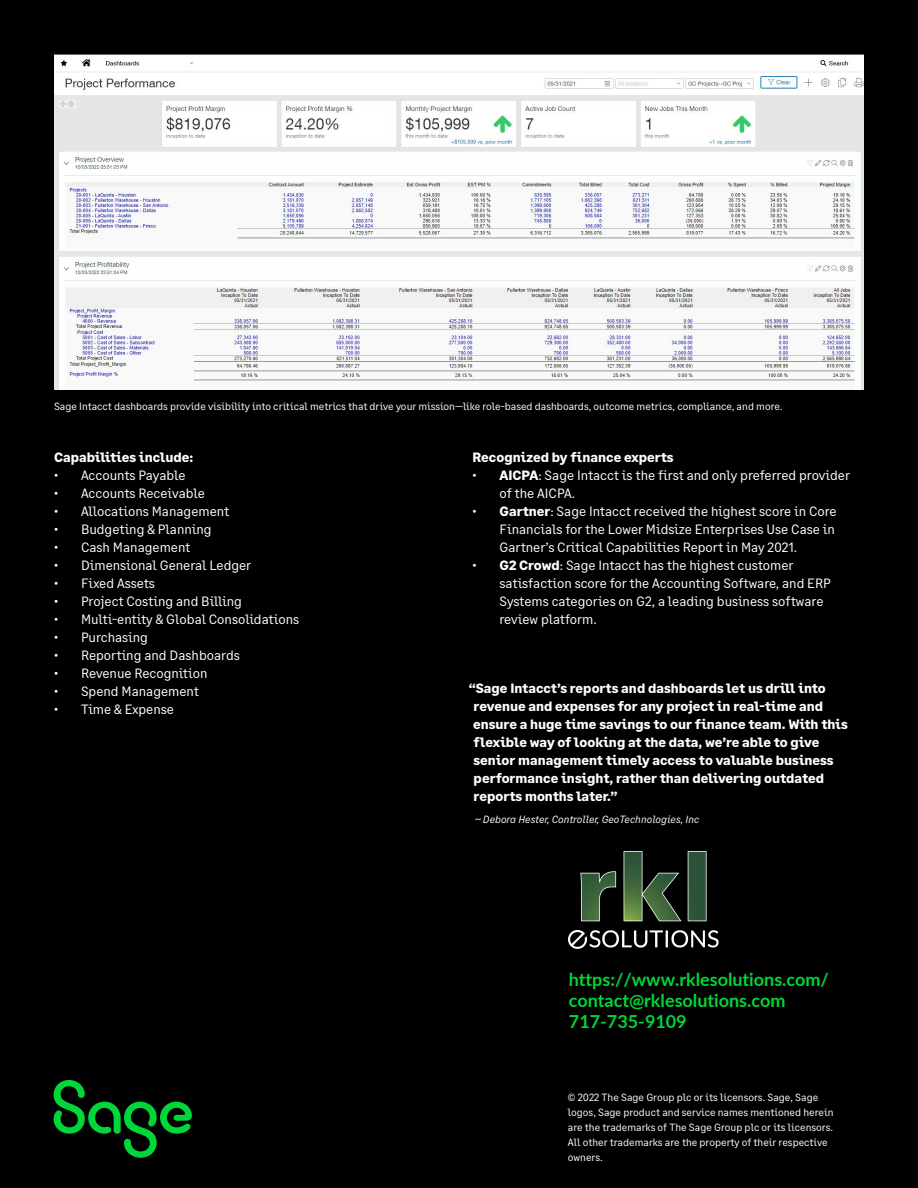
<style>
.page{position:relative;width:918px;height:1188px;background:#000}
.page>*{position:absolute;margin:0;border:0;box-sizing:border-box;transform-origin:0 0}
.t1{font:700 18px/21px "Lato";color:#00d639}
.t2{font:13.5px/18px "Sage Text";color:#fff}
.t3{font:700 13.5px/18px "Sage Text";color:#fff}
.t4{font:10.5px/15px "Sage Text";color:#fff}
.t5{font:italic 10.5px "Sage Text";color:#fff}
.s1{font-weight:700}
</style>
<div class="page">
<img style="left:54px;top:54px;width:810px;height:336px">
<svg style="left:54px;top:1080px;width:138px;height:78px"></svg>
<img style="left:568px;top:851px;width:151px;height:98px">
<p class="t4" style="left:54px;top:399px;width:730px">Sage Intacct dashboards provide visibility into critical metrics that drive your mission—like role-based dashboards, outcome metrics, compliance, and more.</p>
<p class="t3" style="left:54px;top:449px;width:141px">Capabilities include:</p>
<p class="t2" style="left:54px;top:467px;width:133px">• Accounts Payable</p>
<p class="t2" style="left:54px;top:485px;width:152px">• Accounts Receivable</p>
<p class="t2" style="left:54px;top:503px;width:177px">• Allocations Management</p>
<p class="t2" style="left:54px;top:521px;width:159px">• Budgeting &amp; Planning</p>
<p class="t2" style="left:54px;top:539px;width:138px">• Cash Management</p>
<p class="t2" style="left:54px;top:557px;width:199px">• Dimensional General Ledger</p>
<p class="t2" style="left:54px;top:575px;width:103px">• Fixed Assets</p>
<p class="t2" style="left:54px;top:593px;width:190px">• Project Costing and Billing</p>
<p class="t2" style="left:54px;top:611px;width:247px">• Multi-entity &amp; Global Consolidations</p>
<p class="t2" style="left:54px;top:629px;width:96px">• Purchasing</p>
<p class="t2" style="left:54px;top:647px;width:187px">• Reporting and Dashboards</p>
<p class="t2" style="left:54px;top:665px;width:155px">• Revenue Recognition</p>
<p class="t2" style="left:54px;top:683px;width:147px">• Spend Management</p>
<p class="t2" style="left:54px;top:701px;width:122px">• Time &amp; Expense</p>
<p class="t3" style="left:472px;top:449px;width:203px">Recognized by finance experts</p>
<p class="t2" style="left:500px;top:467px;width:352px;text-indent:-27px">• <span class="s1">AICPA</span>: Sage Intacct is the first and only preferred provider of the AICPA.</p>
<p class="t2" style="left:500px;top:503px;width:339px;text-indent:-27px">• <span class="s1">Gartner</span>: Sage Intacct received the highest score in Core<br>Financials for the Lower Midsize Enterprises Use Case in<br>Gartner’s Critical Capabilities Report in May 2021.</p>
<p class="t2" style="left:500px;top:557px;width:333px;text-indent:-27px">• <span class="s1">G2 Crowd</span>: Sage Intacct has the highest customer satisfaction score for the Accounting Software, and ERP Systems categories on G2, a leading business software review platform.</p>
<p class="t3" style="left:473px;top:680px;width:376px;text-indent:-4px">“Sage Intacct’s reports and dashboards let us drill into revenue and expenses for any project in real-time and ensure a huge time savings to our finance team. With this flexible way of looking at the data, we’re able to give senior management timely access to valuable business performance insight, rather than delivering outdated reports months later.”</p>
<p class="t5" style="left:475px;top:813px;width:226px">~ Debora Hester, Controller, GeoTechnologies, Inc</p>
<h1 class="t1" style="left:569px;top:969px;width:262px">https://www.rklesolutions.com/ contact@rklesolutions.com<br>717-735-9109</h1>
<p class="t4" style="left:568px;top:1090px;width:267px">© 2022 The Sage Group plc or its licensors. Sage, Sage logos, Sage product and service names mentioned herein are the trademarks of The Sage Group plc or its licensors.<br>All other trademarks are the property of their respective owners.</p>
</div>
